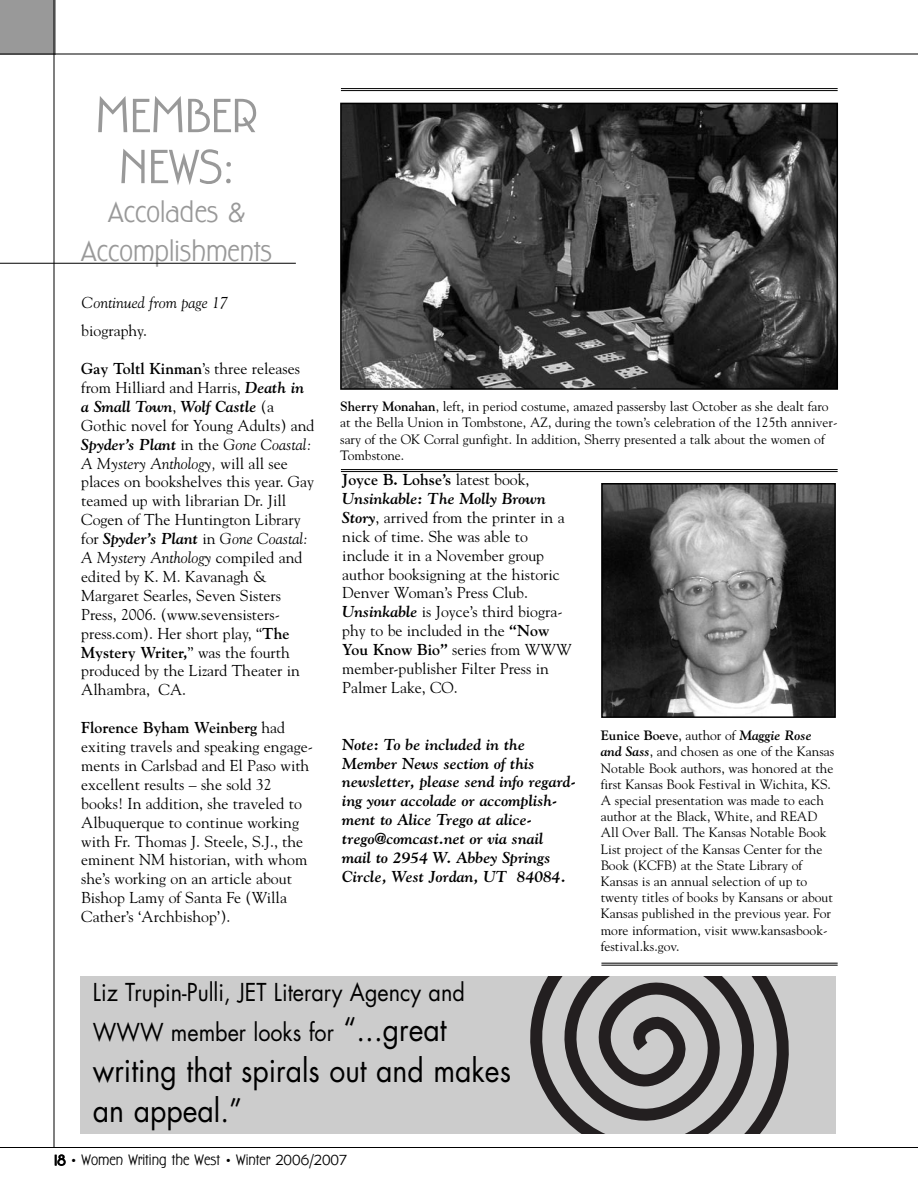
<style>
.page{position:relative;width:918px;height:1188px;background:#fff}
.page>*{position:absolute;margin:0;border:0;box-sizing:border-box;transform-origin:0 0}
.t1{font:52.5px/51px "Hardwood";color:#999;text-align:center}
.t2{font:31.5px/40.5px "Futura";color:#000;scale:.9 1}
.t3{font:31.5px/39px "Hardwood";color:#999;text-align:center}
.t4{font:24px/40.5px "Futura";color:#000;scale:.9 1}
.t5{font:16.5px "Hardwood";color:#000}
.t6{font:15.75px/18.9px "Goudy";color:#000}
.t7{font:italic 700 15.75px/18.9px "Goudy";color:#000}
.t8{font:italic 15.75px "Goudy";color:#000}
.t9{font:13.5px/16.2px "Goudy";color:#000}
.s1{font-weight:700}
.s2{font-weight:700;font-style:italic}
.s3{font-style:italic}
.s4{font-size:31.5px}
</style>
<div class="page">
<div style="left:0;top:0;width:55px;height:55px;background:#999"></div>
<hr style="left:54px;top:0;width:1px;height:1148px;background:#000">
<hr style="left:0;top:1147px;width:918px;height:1px;background:#000">
<hr style="left:0;top:54px;width:918px;height:1px;background:#000">
<hr style="left:0;top:263px;width:296px;height:1px;background:#000">
<img style="left:604px;top:486px;width:229px;height:229px">
<div style="left:601px;top:483px;width:235px;height:235px;border:2px solid #000"></div>
<img style="left:343px;top:106px;width:492px;height:281px">
<div style="left:340px;top:103px;width:498px;height:287px;border:2px solid #000"></div>
<div style="left:80px;top:976px;width:756px;height:158px;background:#ccc"></div>
<svg style="left:530px;top:976px;width:259px;height:158px"></svg>
<hr style="left:341px;top:88px;width:497px;height:1px;background:#000">
<hr style="left:341px;top:90px;width:497px;height:1px;background:#000">
<hr style="left:341px;top:469px;width:497px;height:1px;background:#000">
<hr style="left:341px;top:471px;width:497px;height:1px;background:#000">
<hr style="left:601px;top:963px;width:237px;height:1px;background:#000">
<hr style="left:601px;top:965px;width:237px;height:1px;background:#000">
<h1 class="t1" style="left:96px;top:89px;width:164px">MEMBER<br>NEWS:</h1>
<h2 class="t3" style="left:81px;top:192px;width:193px">Accolades &amp;<br>Accomplishments</h2>
<p class="t8" style="left:82px;top:293px;width:147px">Continued from page 17</p>
<p class="t6" style="left:81px;top:321px;width:67px">biography.</p>
<p class="t6" style="left:81px;top:359px;width:235px"><span class="s1">Gay Toltl Kinman</span>’s three releases from Hilliard and Harris, <span class="s2">Death in a Small Town</span>, <span class="s2">Wolf Castle</span> (a<br>Gothic novel for Young Adults) and<br><span class="s2">Spyder’s Plant</span> in the <span class="s3">Gone Coastal:<br>A Mystery Anthology,</span> will all see places on bookshelves this year. Gay teamed up with librarian Dr. Jill<br>Cogen of The Huntington Library for <span class="s2">Spyder’s Plant</span> in <span class="s3">Gone Coastal:<br>A Mystery Anthology</span> compiled and edited by K. M. Kavanagh &amp;<br>Margaret Searles, Seven Sisters<br>Press, 2006. (www.sevensisters&shy;press.com). Her short play, “<span class="s1">The<br>Mystery Writer,</span>” was the fourth produced by the Lizard Theater in<br>Alhambra, CA.</p>
<p class="t6" style="left:81px;top:718px;width:233px"><span class="s1">Florence Byham Weinberg</span> had exiting travels and speaking engage&shy;ments in Carlsbad and El Paso with excellent results – she sold 32 books! In addition, she traveled to<br>Albuquerque to continue working with Fr. Thomas J. Steele, S.J., the eminent NM historian, with whom she’s working on an article about<br>Bishop Lamy of Santa Fe (Willa<br>Cather’s ‘Archbishop’).</p>
<p class="t9" style="left:340px;top:398px;width:499px"><span class="s1">Sherry Monahan</span>, left, in period costume, amazed passersby last October as she dealt faro at the Bella Union in Tombstone, AZ, during the town’s celebration of the 125th anniver&shy;sary of the OK Corral gunfight. In addition, Sherry presented a talk about the women of Tombstone.</p>
<p class="t6" style="left:342px;top:470px;width:231px"><span class="s1">Joyce B. Lohse’s</span> latest book,<br><span class="s2">Unsinkable: The Molly Brown<br>Story</span>, arrived from the printer in a nick of time. She was able to include it in a November group author booksigning at the historic<br>Denver Woman’s Press Club.<br><span class="s2">Unsinkable</span> is Joyce’s third biogra&shy;phy to be included in the <span class="s1">“Now<br>You Know Bio”</span> series from WWW member-publisher Filter Press in<br>Palmer Lake, CO.</p>
<p class="t7" style="left:342px;top:735px;width:235px">Note: To be included in the<br>Member News section of this newsletter, please send info regard&shy;ing your accolade or accomplish&shy;ment to Alice Trego at alice&shy;trego@comcast.net or via snail mail to 2954 W. Abbey Springs<br>Circle, West Jordan, UT 84084.</p>
<p class="t9" style="left:601px;top:727px;width:235px"><span class="s1">Eunice Boeve</span>, author of <span class="s2">Maggie Rose and Sass</span>, and chosen as one of the Kansas Notable Book authors, was honored at the first Kansas Book Festival in Wichita, KS.<br>A special presentation was made to each author at the Black, White, and READ All Over Ball. The Kansas Notable Book List project of the Kansas Center for the Book (KCFB) at the State Library of Kansas is an annual selection of up to twenty titles of books by Kansans or about Kansas published in the previous year. For more information, visit www.kansasbook&shy;festival.ks.gov.</p>
<h3 class="t4" style="left:93px;top:974px;width:415px">Liz Trupin-Pulli, JET Literary Agency and<br>WWW member looks for <span class="s4">“...great</span></h3>
<h2 class="t2" style="left:93px;top:1052px;width:466px">writing that spirals out and makes an appeal.”</h2>
<p class="t5" style="left:54px;top:1150px;width:294px">18 • Women Writing the West • Winter 2006/2007</p>
</div>
